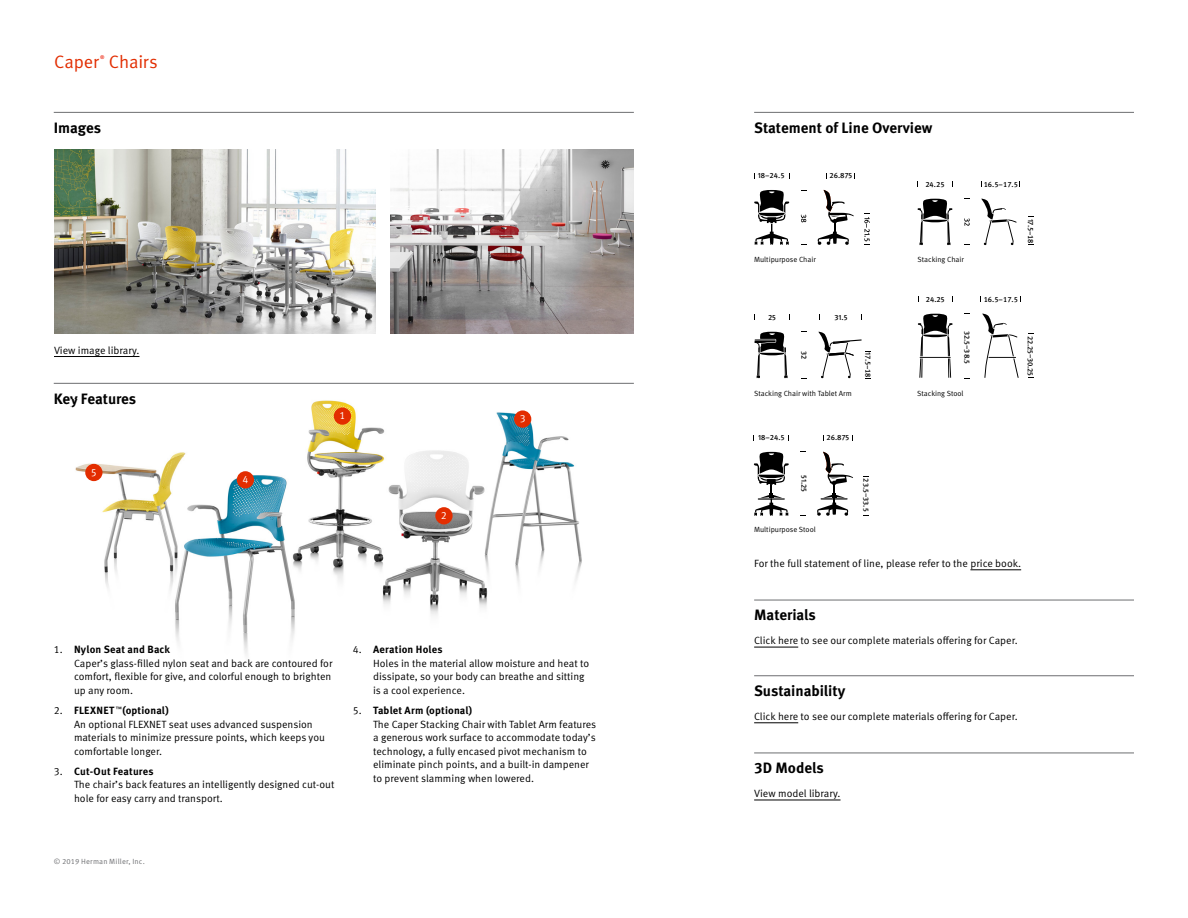
<style>
.page{position:relative;width:1188px;height:918px;background:#fff}
.page>*{position:absolute;margin:0;border:0;box-sizing:border-box;transform-origin:0 0}
.t1{font:18px "Meta OT Norm";letter-spacing:-.005em;color:#e22d00}
.t2{font:700 15px "Meta OT";color:#000}
.t3{font:10.5px/13.5px "Meta OT Norm";color:#000}
.t4{font:700 10.5px "Meta OT";letter-spacing:.015em;color:#000}
.t5{font:10.5px "Meta OT Norm";color:#fff}
.t6{font:500 7.5px "Meta OT";color:#000}
.t7{font:7.5px "Meta OT Norm";color:#000}
.t8{font:7.5px "Meta OT Norm";letter-spacing:.02em;color:#6d6e71}
.t9{font:700 5.25px "Meta OT";color:#ee3824}
.s1{font-family:"Meta OT Norm";font-weight:400}
</style>
<div class="page">
<hr style="left:754px;top:112px;width:380px;height:1px;background:#6d6e71">
<hr style="left:54px;top:112px;width:580px;height:1px;background:#6d6e71">
<hr style="left:54px;top:383px;width:580px;height:1px;background:#6d6e71">
<hr style="left:754px;top:600px;width:380px;height:1px;background:#6d6e71">
<hr style="left:754px;top:675px;width:380px;height:1px;background:#6d6e71">
<hr style="left:754px;top:753px;width:380px;height:1px;background:#6d6e71">
<hr style="left:754px;top:647px;width:44px;height:1px;background:#000">
<hr style="left:754px;top:723px;width:44px;height:1px;background:#000">
<hr style="left:754px;top:800px;width:87px;height:1px;background:#000">
<hr style="left:970px;top:570px;width:51px;height:1px;background:#000">
<hr style="left:54px;top:356px;width:86px;height:1px;background:#000">
<img style="left:75px;top:400px;width:507px;height:255px">
<div style="left:334px;top:407px;width:17px;height:18px;background:#e32d00;border-radius:50%"></div>
<div style="left:435px;top:507px;width:18px;height:17px;background:#e32d00;border-radius:50%"></div>
<div style="left:514px;top:410px;width:17px;height:18px;background:#e32d00;border-radius:50%"></div>
<div style="left:237px;top:471px;width:17px;height:17px;background:#e32d00;border-radius:50%"></div>
<div style="left:85px;top:464px;width:18px;height:17px;background:#e32d00;border-radius:50%"></div>
<img style="left:54px;top:150px;width:322px;height:183px">
<img style="left:390px;top:150px;width:244px;height:183px">
<svg style="left:801px;top:215px;width:5px;height:7px"></svg>
<svg style="left:864px;top:217px;width:6px;height:28px"></svg>
<svg style="left:754px;top:190px;width:35px;height:55px"></svg>
<svg style="left:818px;top:190px;width:36px;height:55px"></svg>
<svg style="left:981px;top:199px;width:36px;height:46px"></svg>
<svg style="left:918px;top:199px;width:34px;height:46px"></svg>
<svg style="left:964px;top:218px;width:6px;height:8px"></svg>
<svg style="left:818px;top:332px;width:53px;height:47px"></svg>
<svg style="left:755px;top:332px;width:33px;height:46px"></svg>
<svg style="left:918px;top:314px;width:35px;height:64px"></svg>
<hr style="left:920px;top:357px;width:31px;height:1px;background:#000">
<svg style="left:982px;top:313px;width:37px;height:65px"></svg>
<svg style="left:754px;top:452px;width:35px;height:64px"></svg>
<svg style="left:817px;top:452px;width:36px;height:64px"></svg>
<h1 class="t1" style="left:54px;top:50px;width:46px">Caper</h1>
<p class="t9" style="left:100px;top:53px;width:6px">®</p>
<h1 class="t1" style="left:109px;top:50px;width:50px">Chairs</h1>
<h2 class="t2" style="left:54px;top:118px;width:49px">Images</h2>
<h2 class="t2" style="left:754px;top:118px;width:180px">Statement of Line Overview</h2>
<p class="t6" style="left:758px;top:171px;width:28px">18–24.5</p>
<p class="t6" style="left:830px;top:171px;width:24px">26.875</p>
<p class="t6" style="left:925px;top:180px;width:21px">24.25</p>
<p class="t6" style="left:984px;top:180px;width:36px">16.5–17.5</p>
<p class="t6" style="left:1035px;top:219px;width:26px;rotate:90deg">17.5–18</p>
<p class="t7" style="left:754px;top:255px;width:63px">Multipurpose Chair</p>
<p class="t7" style="left:918px;top:255px;width:48px">Stacking Chair</p>
<p class="t6" style="left:926px;top:295px;width:20px">24.25</p>
<p class="t6" style="left:984px;top:295px;width:36px">16.5–17.5</p>
<p class="t6" style="left:768px;top:313px;width:10px">25</p>
<p class="t6" style="left:834px;top:313px;width:15px">31.5</p>
<p class="t3" style="left:54px;top:343px;width:87px">View image library.</p>
<p class="t6" style="left:809px;top:351px;width:10px;rotate:90deg">32</p>
<p class="t6" style="left:873px;top:352px;width:26px;rotate:90deg">17.5–18</p>
<p class="t6" style="left:972px;top:331px;width:35px;rotate:90deg">32.5–38.5</p>
<p class="t6" style="left:1035px;top:336px;width:42px;rotate:90deg">22.25–30.25</p>
<h2 class="t2" style="left:54px;top:389px;width:84px">Key Features</h2>
<p class="t7" style="left:754px;top:388px;width:99px">Stacking Chair with Tablet Arm</p>
<p class="t7" style="left:917px;top:388px;width:48px">Stacking Stool</p>
<p class="t5" style="left:339px;top:409px;width:7px">1</p>
<p class="t5" style="left:520px;top:412px;width:7px">3</p>
<p class="t6" style="left:758px;top:433px;width:28px">18–24.5</p>
<p class="t6" style="left:827px;top:433px;width:24px">26.875</p>
<p class="t5" style="left:91px;top:466px;width:7px">5</p>
<p class="t5" style="left:242px;top:473px;width:7px">4</p>
<p class="t5" style="left:441px;top:509px;width:7px">2</p>
<p class="t6" style="left:809px;top:475px;width:18px;rotate:90deg">51.25</p>
<p class="t6" style="left:871px;top:478px;width:34px;rotate:90deg">23.5–33.5</p>
<p class="t7" style="left:754px;top:525px;width:63px">Multipurpose Stool</p>
<p class="t3" style="left:754px;top:557px;width:269px">For the full statement of line, please refer to the price book.</p>
<h2 class="t2" style="left:754px;top:606px;width:63px">Materials</h2>
<p class="t4" style="left:54px;top:643px;width:118px"><span class="s1">1.</span> Nylon Seat and Back</p>
<p class="t3" style="left:74px;top:657px;width:260px;text-align:justify">Caper’s glass-filled nylon seat and back are contoured for comfort, flexible for give, and colorful enough to brighten up any room.</p>
<p class="t4" style="left:54px;top:704px;width:116px"><span class="s1">2.</span> FLEXNET <sup>™</sup>(optional)</p>
<p class="t3" style="left:74px;top:717px;width:252px">An optional FLEXNET seat uses advanced suspension materials to minimize pressure points, which keeps you comfortable longer.</p>
<p class="t4" style="left:54px;top:765px;width:101px"><span class="s1">3.</span> Cut-Out Features</p>
<p class="t3" style="left:74px;top:778px;width:262px">The chair’s back features an intelligently designed cut-out hole for easy carry and transport.</p>
<p class="t4" style="left:353px;top:643px;width:91px"><span class="s1">4.</span> Aeration Holes</p>
<p class="t3" style="left:373px;top:657px;width:218px">Holes in the material allow moisture and heat to dissipate, so your body can breathe and sitting is a cool experience.</p>
<p class="t4" style="left:353px;top:704px;width:121px"><span class="s1">5.</span> Tablet Arm (optional)</p>
<p class="t3" style="left:373px;top:717px;width:225px">The Caper Stacking Chair with Tablet Arm features a generous work surface to accommodate today’s technology, a fully encased pivot mechanism to eliminate pinch points, and a built-in dampener to prevent slamming when lowered.</p>
<p class="t3" style="left:754px;top:634px;width:265px">Click here to see our complete materials offering for Caper.</p>
<h2 class="t2" style="left:754px;top:681px;width:93px">Sustainability</h2>
<p class="t3" style="left:754px;top:710px;width:265px">Click here to see our complete materials offering for Caper.</p>
<h2 class="t2" style="left:754px;top:759px;width:71px">3D Models</h2>
<p class="t3" style="left:754px;top:787px;width:88px">View model library.</p>
<p class="t8" style="left:54px;top:857px;width:93px">© 2019 Herman Miller, Inc.</p>
</div>
